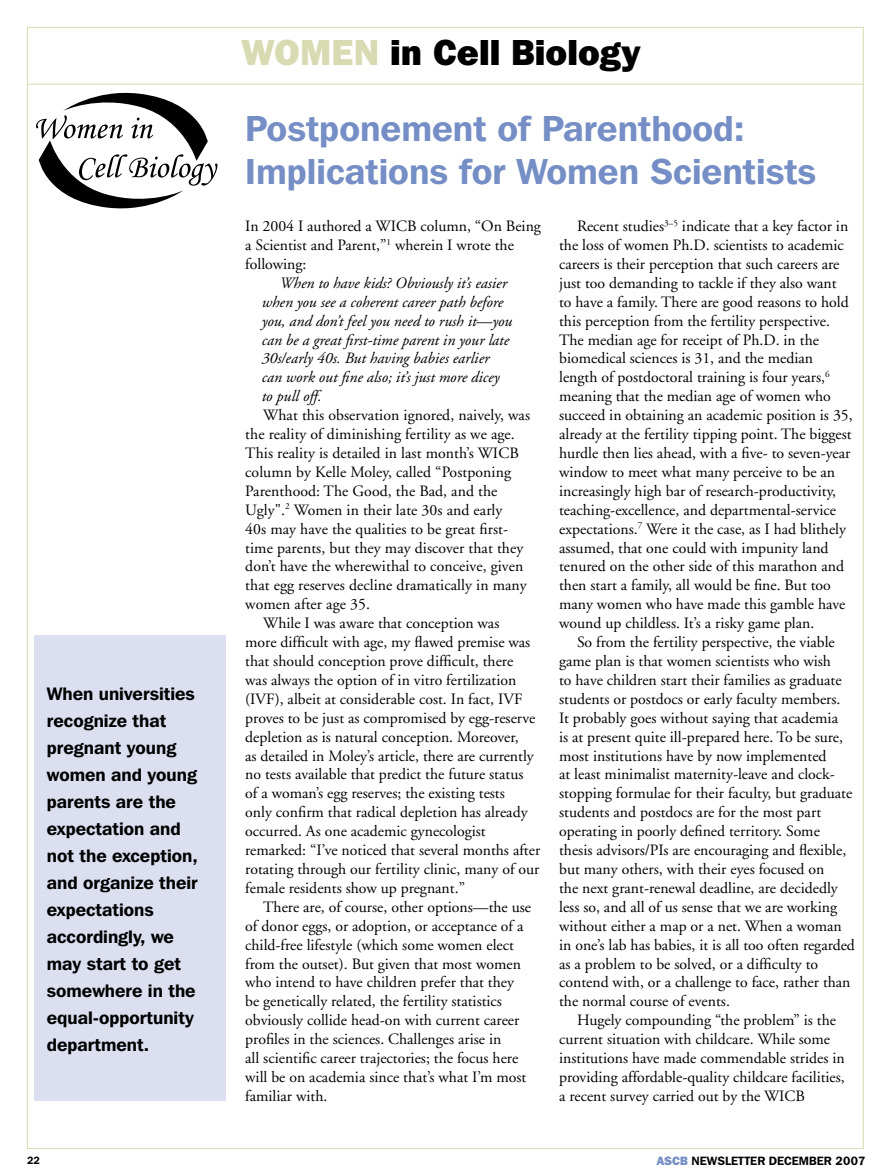
<style>
.page{position:relative;width:891px;height:1175px;background:#fff}
.page>*{position:absolute;margin:0;border:0;box-sizing:border-box;transform-origin:0 0}
.HEADLINE{font:600 36px/43.2px "Franklin Gothic IT Cby BT";color:#758ec5}
.t1{font:800 36px "Franklin Gothic IT Cby BT";color:#000}
.CALL_OUT_BODY{font:600 18px/27px "Franklin Gothic IT Cby BT";color:#000}
.BODY_TEXT{font:15.75px/18.9px "Adobe Garamond";color:#000}
.BODY_TEXT-2{font:italic 15.75px/18.9px "Adobe Garamond";color:#000}
.FIRST_PARA{font:15.75px/18.9px "Adobe Garamond";color:#000}
.t2{font:600 12px "Franklin Gothic IT Cby BT";color:#000}
.t3{font:600 10.5px "Franklin Gothic IT Cby BT";color:#000}
.s1{color:#d8dbb1}
.s2{font-weight:800;color:#758ec5}
</style>
<div class="page">
<hr style="left:27px;top:84px;width:836px;height:1px;background:#d8dbb1">
<svg style="left:36px;top:92px;width:181px;height:117px"></svg>
<div style="left:35px;top:635px;width:191px;height:465px;background:#dbdff0"></div>
<p class="CALL_OUT_BODY" style="left:47px;top:679px;width:153px">When universities recognize that pregnant young women and young parents are the expectation and not the exception, and organize their expectations accordingly, we may start to get somewhere in the equal-opportunity department.</p>
<p class="t1" style="left:242px;top:29px;width:400px"><span class="s1">WOMEN</span> in Cell Biology</p>
<p class="HEADLINE" style="left:245px;top:106px;width:573px">Postponement of Parenthood:<br>Implications for Women Scientists</p>
<p class="BODY_TEXT" style="left:559px;top:217px;width:295px;text-indent:18px">Recent studies<sup>3–5</sup> indicate that a key factor in the loss of women Ph.D. scientists to academic careers is their perception that such careers are just too demanding to tackle if they also want to have a family. There are good reasons to hold this perception from the fertility perspective.<br>The median age for receipt of Ph.D. in the biomedical sciences is 31, and the median length of postdoctoral training is four years,<sup>6 </sup>meaning that the median age of women who succeed in obtaining an academic position is 35, already at the fertility tipping point. The biggest hurdle then lies ahead, with a five- to seven-year window to meet what many perceive to be an increasingly high bar of research-productivity, teaching-excellence, and departmental-service expectations.<sup>7</sup> Were it the case, as I had blithely assumed, that one could with impunity land tenured on the other side of this marathon and then start a family, all would be fine. But too many women who have made this gamble have wound up childless. It’s a risky game plan.</p>
<p class="BODY_TEXT" style="left:559px;top:633px;width:297px;text-indent:18px">So from the fertility perspective, the viable game plan is that women scientists who wish<br>to have children start their families as graduate students or postdocs or early faculty members.<br>It probably goes without saying that academia<br>is at present quite ill-prepared here. To be sure, most institutions have by now implemented<br>at least minimalist maternity-leave and clock&shy;stopping formulae for their faculty, but graduate students and postdocs are for the most part operating in poorly defined territory. Some thesis advisors/PIs are encouraging and flexible, but many others, with their eyes focused on<br>the next grant-renewal deadline, are decidedly less so, and all of us sense that we are working without either a map or a net. When a woman in one’s lab has babies, it is all too often regarded as a problem to be solved, or a difficulty to contend with, or a challenge to face, rather than the normal course of events.</p>
<p class="BODY_TEXT" style="left:559px;top:1011px;width:287px;text-indent:18px">Hugely compounding “the problem” is the current situation with childcare. While some institutions have made commendable strides in providing affordable-quality childcare facilities, a recent survey carried out by the WICB</p>
<p class="FIRST_PARA" style="left:245px;top:217px;width:297px">In 2004 I authored a WICB column, “On Being a Scientist and Parent,”<sup>1</sup> wherein I wrote the following:</p>
<p class="BODY_TEXT-2" style="left:262px;top:274px;width:252px;text-indent:18px">When to have kids? Obviously it’s easier when you see a coherent career path before you, and don’t feel you need to rush it—you can be a great first-time parent in your late 30s/early 40s. But having babies earlier can work out fine also; it’s just more dicey to pull off.</p>
<p class="BODY_TEXT" style="left:245px;top:406px;width:286px;text-indent:18px">What this observation ignored, naively, was the reality of diminishing fertility as we age.<br>This reality is detailed in last month’s WICB column by Kelle Moley, called “Postponing Parenthood: The Good, the Bad, and the Ugly".<sup>2</sup> Women in their late 30s and early<br>40s may have the qualities to be great first&shy;time parents, but they may discover that they don’t have the wherewithal to conceive, given that egg reserves decline dramatically in many women after age 35.</p>
<p class="BODY_TEXT" style="left:245px;top:614px;width:296px;text-indent:18px">While I was aware that conception was<br>more difficult with age, my flawed premise was that should conception prove difficult, there<br>was always the option of in vitro fertilization (IVF), albeit at considerable cost. In fact, IVF proves to be just as compromised by egg-reserve depletion as is natural conception. Moreover,<br>as detailed in Moley’s article, there are currently no tests available that predict the future status<br>of a woman’s egg reserves; the existing tests<br>only confirm that radical depletion has already occurred. As one academic gynecologist remarked: “I’ve noticed that several months after rotating through our fertility clinic, many of our female residents show up pregnant.”</p>
<p class="BODY_TEXT" style="left:245px;top:897px;width:287px;text-indent:18px">There are, of course, other options—the use of donor eggs, or adoption, or acceptance of a child-free lifestyle (which some women elect from the outset). But given that most women who intend to have children prefer that they be genetically related, the fertility statistics obviously collide head-on with current career profiles in the sciences. Challenges arise in<br>all scientific career trajectories; the focus here will be on academia since that’s what I’m most familiar with.</p>
<p class="t3" style="left:27px;top:1154px;width:14px">22</p>
<p class="t2" style="left:657px;top:1153px;width:210px"><span class="s2">ASCB</span> NEWSLETTER DECEMBER 2007</p>
</div>
